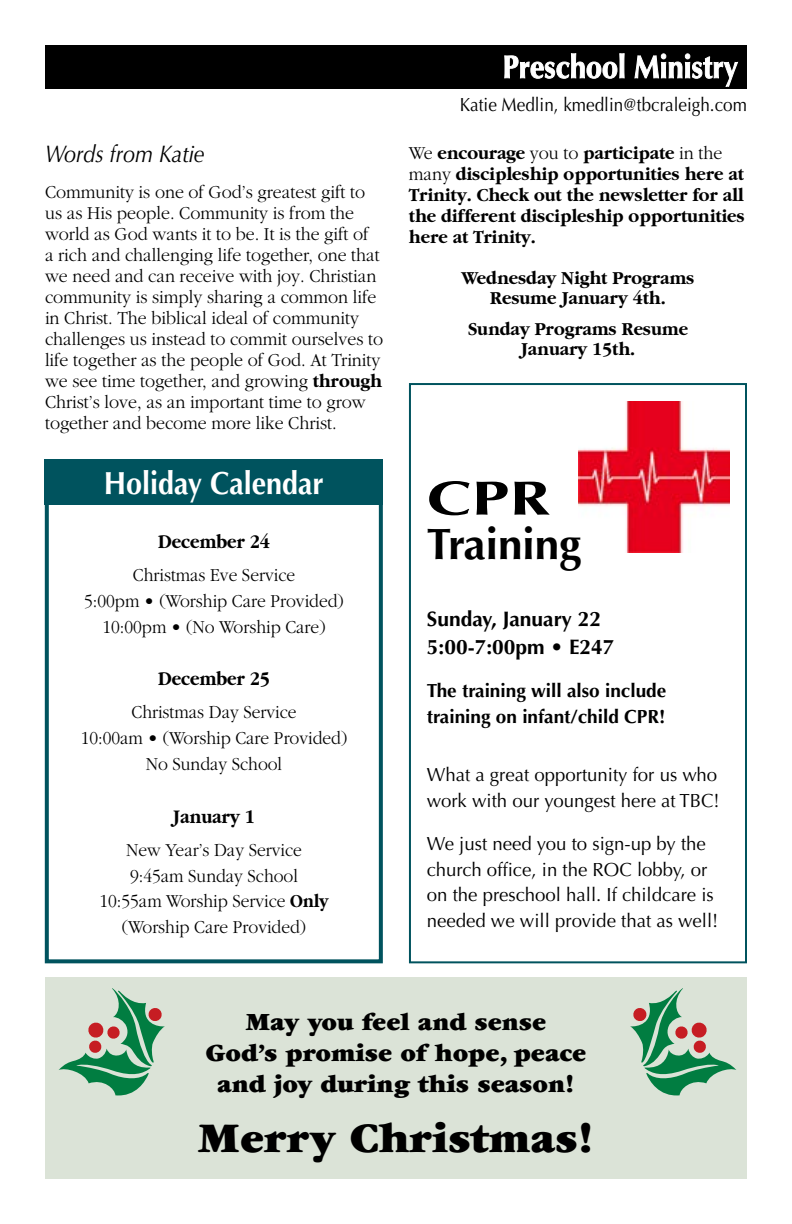
<style>
.page{position:relative;width:792px;height:1224px;background:#fff}
.page>*{position:absolute;margin:0;border:0;box-sizing:border-box;transform-origin:0 0}
.t1{font:700 48px "Optima";color:#000;scale:1.4 1}
.t2{font:900 44px "Garamond";color:#000}
.t3{font:700 44px "Optima";color:#000}
.t4{font:700 32px "Optima";color:#fff;scale:.9 1}
.t5{font:900 25.8px/31px "Garamond";color:#000;text-align:center}
.t6{font:italic 24px "Optima";letter-spacing:-.005em;color:#000;scale:.9 1}
.t7{font:700 21px/28px "Optima";color:#000}
.t8{font:700 20px "Garamond";color:#000;scale:.9 1}
.t9{font:300 19px/21px "Garamond";color:#000;scale:.94 1}
.t10{font:700 19px/21px "Garamond";color:#000;text-align:center;scale:.94 1}
.t11{font:300 19px/25.8px "Garamond";color:#000;text-align:center;scale:.92 1}
.t12{font:19px/25.8px "Optima";color:#000}
.t13{font:700 19px/25.2px "Optima";color:#000}
.t14{font:19px "Optima";color:#000;scale:.9 1}
.s1{font-weight:700}
.s2{font-weight:300}
</style>
<div class="page">
<div style="left:45px;top:45px;width:702px;height:43px;background:#000"></div>
<svg style="left:504px;top:53px;width:121px;height:26px"></svg>
<svg style="left:634px;top:53px;width:104px;height:34px"></svg>
<div style="left:409px;top:383px;width:338px;height:580px;border:2px solid #00535e"></div>
<div style="left:45px;top:459px;width:338px;height:46px;background:#00535e"></div>
<div style="left:45px;top:459px;width:338px;height:504px;border:4px solid #00535e"></div>
<img style="left:579px;top:402px;width:151px;height:151px">
<div style="left:45px;top:978px;width:702px;height:201px;background:#dbe3d7"></div>
<svg style="left:59px;top:988px;width:106px;height:108px"></svg>
<svg style="left:630px;top:988px;width:106px;height:108px"></svg>
<p class="t6" style="left:45px;top:139px;width:179px">Words from Katie</p>
<p class="t9" style="left:45px;top:182px;width:361px">Community is one of God’s greatest gift to us as His people. Community is from the world as God wants it to be. It is the gift of<br>a rich and challenging life together, one that we need and can receive with joy. Christian community is simply sharing a common life in Christ. The biblical ideal of community challenges us instead to commit ourselves to life together as the people of God. At Trinity we see time together, and growing <span class="s1">through </span>Christ’s love, as an important time to grow together and become more like Christ.</p>
<h3 class="t4" style="left:104px;top:464px;width:246px">Holiday Calendar</h3>
<p class="t8" style="left:158px;top:531px;width:126px">December 24</p>
<p class="t11" style="left:84px;top:562px;width:284px">Christmas Eve Service<br>5:00pm • (Worship Care Provided)<br>10:00pm • (No Worship Care)</p>
<p class="t8" style="left:158px;top:668px;width:126px">December 25</p>
<p class="t11" style="left:81px;top:700px;width:291px">Christmas Day Service<br>10:00am • (Worship Care Provided)<br>No Sunday School</p>
<p class="t8" style="left:173px;top:805px;width:93px">January 1</p>
<p class="t11" style="left:99px;top:837px;width:251px">New Year’s Day Service<br>9:45am Sunday School<br>10:55am Worship Service <span class="s1">Only </span>(Worship Care Provided)</p>
<p class="t14" style="left:460px;top:94px;width:321px">Katie Medlin, kmedlin@tbcraleigh.com</p>
<p class="t10" style="left:409px;top:142px;width:359px;text-align:left"><span class="s2">We</span> encourage <span class="s2">you to</span> participate <span class="s2">in the many</span> discipleship opportunities here at Trinity. Check out the newsletter for all the different discipleship opportunities here at Trinity.</p>
<p class="t10" style="left:461px;top:268px;width:249px;line-height:20px">Wednesday Night Programs<br>Resume January 4th.</p>
<p class="t10" style="left:468px;top:319px;width:235px;line-height:20px">Sunday Programs Resume<br>January 15th.</p>
<h1 class="t1" style="left:427px;top:470px;width:90px">CPR</h1>
<h2 class="t3" style="left:427px;top:518px;width:156px">Training</h2>
<p class="t7" style="left:427px;top:605px;width:189px">Sunday, January 22<br>5:00-7:00pm • E247</p>
<p class="t13" style="left:427px;top:679px;width:241px">The training will also include training on infant/child CPR!</p>
<p class="t12" style="left:427px;top:762px;width:294px">What a great opportunity for us who work with our youngest here at TBC!</p>
<p class="t12" style="left:427px;top:831px;width:293px">We just need you to sign-up by the church office, in the ROC lobby, or on the preschool hall. If childcare is needed we will provide that as well!</p>
<h3 class="t5" style="left:206px;top:1006px;width:382px">May you feel and sense<br>God’s promise of hope, peace and joy during this season!</h3>
<h2 class="t2" style="left:198px;top:1114px;width:397px">Merry Christmas!</h2>
</div>
